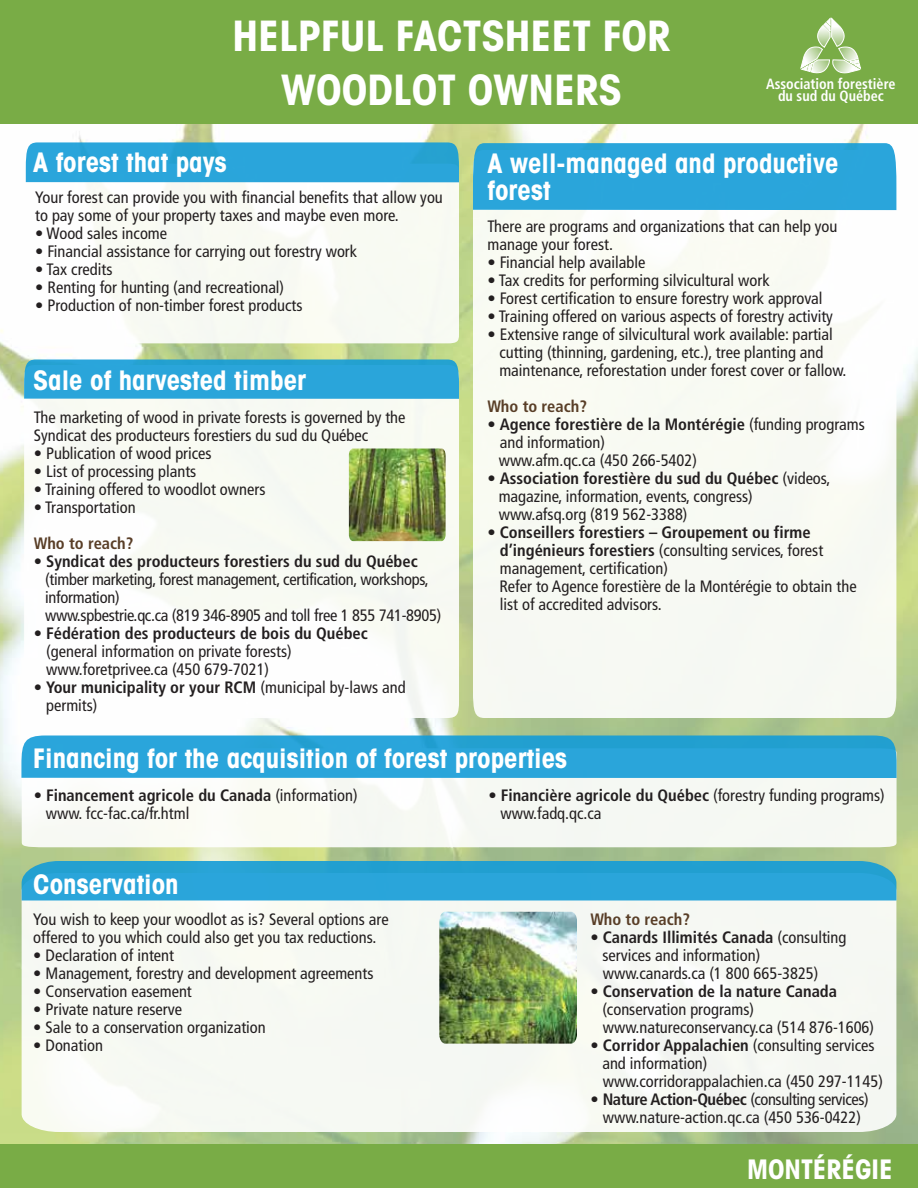
<style>
.page{position:relative;width:918px;height:1188px;background:#fff}
.page>*{position:absolute;margin:0;border:0;box-sizing:border-box;transform-origin:0 0}
.t1{font:700 condensed 42px/54px "Avant Garde";color:#fff;text-align:center}
.t2{font:700 condensed 27px "Avant Garde";color:#fff}
.t3{font:condensed 16.5px/18px "Frutiger";color:#231f20}
.t4{font:700 condensed 16.5px "Frutiger";color:#593e27}
.t5{font:700 condensed 14.85px/12.8px "Frutiger";color:#fff;text-align:center;scale:.95 1}
.s1{font-weight:700}
</style>
<div class="page">
<img style="left:0;top:123px;width:918px;height:1021px">
<div style="left:22px;top:900px;width:874px;height:232px;background:#f6f9f3"></div>
<svg style="left:22px;top:861px;width:874px;height:39px;background:#29a3d6"></svg>
<img style="left:439px;top:912px;width:138px;height:132px">
<svg style="left:26px;top:182px;width:433px;height:161px;fill:#f8faf3"></svg>
<svg style="left:26px;top:142px;width:433px;height:40px;background:#2ca5d9"></svg>
<svg style="left:473px;top:210px;width:423px;height:508px;fill:#f8faf3"></svg>
<div style="left:473px;top:143px;width:423px;height:67px;background:#2aa5db"></div>
<svg style="left:24px;top:399px;width:435px;height:319px;fill:#f9fbf3"></svg>
<svg style="left:24px;top:360px;width:435px;height:39px;background:#2ba5d8"></svg>
<div style="left:22px;top:778px;width:875px;height:69px;background:#f6f9f3"></div>
<svg style="left:21px;top:735px;width:876px;height:43px;background:#2ca5d8"></svg>
<div style="left:0;top:1144px;width:918px;height:44px;background:#79ac46"></div>
<div style="left:0;top:0;width:918px;height:123px;background:#79ac46"></div>
<svg style="left:800px;top:18px;width:61px;height:55px"></svg>
<img style="left:349px;top:448px;width:97px;height:93px">
<h1 class="t1" style="left:233px;top:8px;width:439px">HELPFUL FACTSHEET FOR<br>WOODLOT OWNERS</h1>
<p class="t5" style="left:766px;top:77px;width:138px">Association forestière du sud du Québec</p>
<h2 class="t2" style="left:33px;top:145px;width:195px">A forest that pays</h2>
<h2 class="t2" style="left:488px;top:146px;width:353px">A well-managed and productive</h2>
<p class="t3" style="left:35px;top:188px;width:409px">Your forest can provide you with financial benefits that allow you</p>
<h2 class="t2" style="left:488px;top:173px;width:64px">forest</h2>
<p class="t3" style="left:35px;top:206px;width:365px">to pay some of your property taxes and maybe even more.</p>
<p class="t3" style="left:35px;top:224px;width:133px">• Wood sales income</p>
<p class="t3" style="left:35px;top:242px;width:323px">• Financial assistance for carrying out forestry work</p>
<p class="t3" style="left:35px;top:260px;width:79px">• Tax credits</p>
<p class="t3" style="left:35px;top:278px;width:250px">• Renting for hunting (and recreational)</p>
<p class="t3" style="left:35px;top:296px;width:269px">• Production of non-timber forest products</p>
<p class="t3" style="left:488px;top:217px;width:352px">There are programs and organizations that can help you manage your forest.</p>
<p class="t3" style="left:488px;top:253px;width:159px">• Financial help available</p>
<p class="t3" style="left:488px;top:271px;width:284px">• Tax credits for performing silvicultural work</p>
<p class="t3" style="left:488px;top:289px;width:337px">• Forest certification to ensure forestry work approval</p>
<p class="t3" style="left:488px;top:307px;width:347px">• Training offered on various aspects of forestry activity</p>
<p class="t3" style="left:499px;top:325px;width:348px;text-indent:-12px">• Extensive range of silvicultural work available: partial cutting (thinning, gardening, etc.), tree planting and maintenance, reforestation under forest cover or fallow.</p>
<p class="t4" style="left:488px;top:396px;width:101px">Who to reach?</p>
<p class="t3" style="left:499px;top:415px;width:368px;text-indent:-11px">• <span class="s1">Agence forestière de la Montérégie</span> (funding programs and information)<br>www.afm.qc.ca (450 266-5402)</p>
<p class="t3" style="left:499px;top:469px;width:333px;text-indent:-11px">• <span class="s1">Association forestière du sud du Québec</span> (videos, magazine, information, events, congress) www.afsq.org (819 562-3388)</p>
<p class="t3" style="left:499px;top:523px;width:359px;text-indent:-12px">• <span class="s1">Conseillers forestiers – Groupement ou firme d’ingénieurs forestiers</span> (consulting services, forest management, certification)<br>Refer to Agence forestière de la Montérégie to obtain the list of accredited advisors.</p>
<h2 class="t2" style="left:33px;top:363px;width:275px">Sale of harvested timber</h2>
<p class="t3" style="left:34px;top:408px;width:373px">The marketing of wood in private forests is governed by the<br>Syndicat des producteurs forestiers du sud du Québec</p>
<p class="t3" style="left:34px;top:444px;width:179px">• Publication of wood prices</p>
<p class="t3" style="left:34px;top:462px;width:164px">• List of processing plants</p>
<p class="t3" style="left:34px;top:480px;width:233px">• Training offered to woodlot owners</p>
<p class="t3" style="left:34px;top:498px;width:103px">• Transportation</p>
<p class="t4" style="left:34px;top:533px;width:101px">Who to reach?</p>
<p class="t3" style="left:45px;top:552px;width:398px;text-indent:-11px">• <span class="s1">Syndicat des producteurs forestiers du sud du Québec </span>(timber marketing, forest management, certification, workshops, information)<br>www.spbestrie.qc.ca (819 346-8905 and toll free 1 855 741-8905)</p>
<p class="t3" style="left:46px;top:624px;width:323px;text-indent:-12px">• <span class="s1">Fédération des producteurs de bois du Québec </span>(general information on private forests) www.foretprivee.ca (450 679-7021)</p>
<p class="t3" style="left:46px;top:678px;width:361px;text-indent:-12px">• <span class="s1">Your municipality or your RCM</span> (municipal by-laws and permits)</p>
<h2 class="t2" style="left:33px;top:741px;width:536px">Financing for the acquisition of forest properties</h2>
<p class="t3" style="left:46px;top:787px;width:313px;text-indent:-12px">• <span class="s1">Financement agricole du Canada</span> (information) www. fcc-fac.ca/fr.html</p>
<p class="t3" style="left:500px;top:786px;width:386px;text-indent:-12px">• <span class="s1">Financière agricole du Québec</span> (forestry funding programs) www.fadq.qc.ca</p>
<h2 class="t2" style="left:33px;top:867px;width:147px">Conservation</h2>
<p class="t3" style="left:33px;top:911px;width:357px">You wish to keep your woodlot as is? Several options are offered to you which could also get you tax reductions.</p>
<p class="t3" style="left:33px;top:947px;width:142px">• Declaration of intent</p>
<p class="t3" style="left:33px;top:965px;width:342px">• Management, forestry and development agreements</p>
<p class="t3" style="left:33px;top:983px;width:160px">• Conservation easement</p>
<p class="t3" style="left:33px;top:1001px;width:150px">• Private nature reserve</p>
<p class="t3" style="left:33px;top:1019px;width:234px">• Sale to a conservation organization</p>
<p class="t3" style="left:33px;top:1037px;width:71px">• Donation</p>
<p class="t4" style="left:591px;top:910px;width:101px">Who to reach?</p>
<p class="t3" style="left:602px;top:929px;width:246px;text-indent:-12px">• <span class="s1">Canards Illimités Canada</span> (consulting services and information) www.canards.ca (1 800 665-3825)</p>
<p class="t3" style="left:602px;top:983px;width:273px;text-indent:-12px">• <span class="s1">Conservation de la nature Canada </span>(conservation programs) www.natureconservancy.ca (514 876-1606)</p>
<p class="t3" style="left:602px;top:1037px;width:282px;text-indent:-12px">• <span class="s1">Corridor Appalachien</span> (consulting services and information) www.corridorappalachien.ca (450 297-1145)</p>
<p class="t3" style="left:591px;top:1091px;width:280px;text-align:center">• <span class="s1">Nature Action-Québec</span> (consulting services) www.nature-action.qc.ca (450 536-0422)</p>
<h2 class="t2" style="left:747px;top:1152px;width:147px">MONTÉRÉGIE</h2>
</div>
